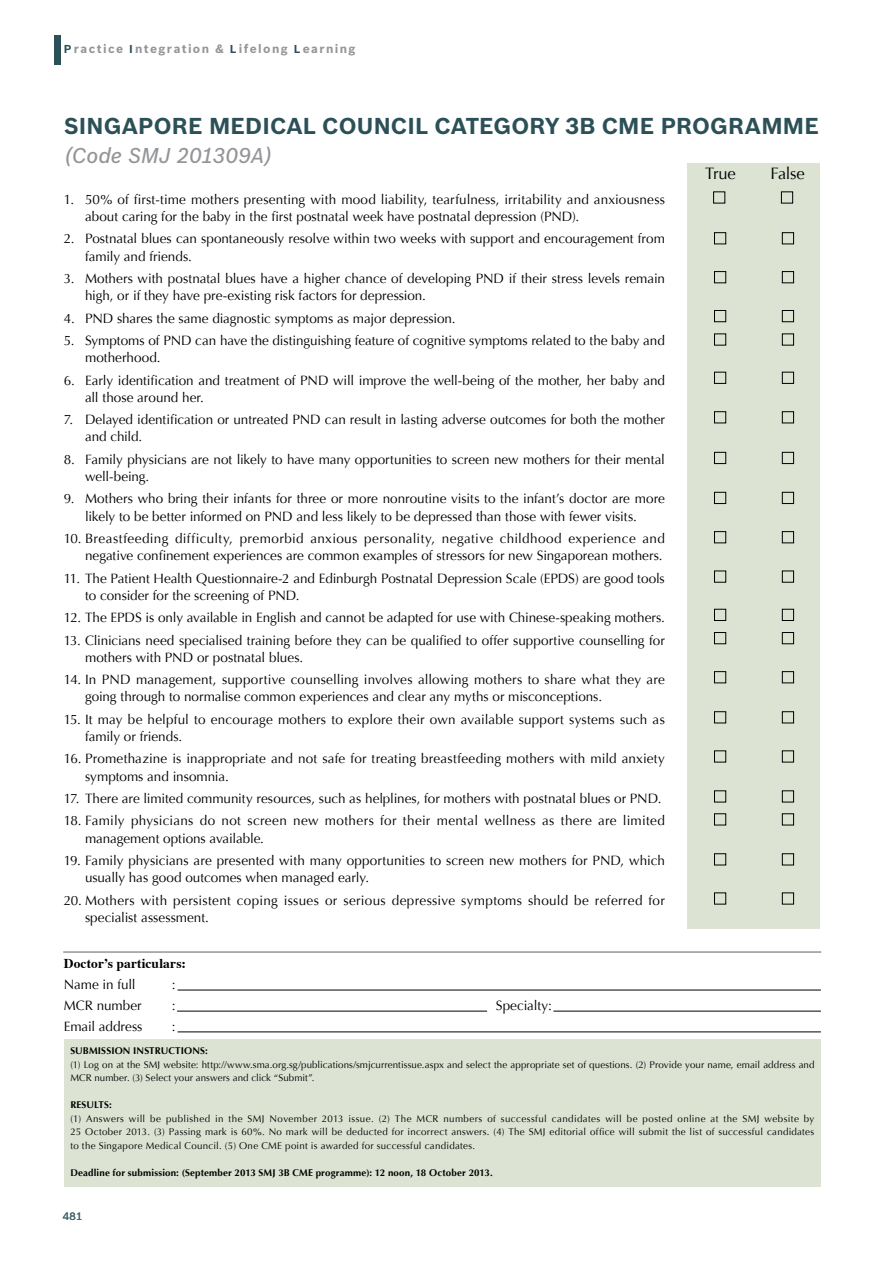
<style>
.page{position:relative;width:893px;height:1263px;background:#fff}
.page>*{position:absolute;margin:0;border:0;box-sizing:border-box;transform-origin:0 0}
.t1{font:700 22.5px "Bosch Sans";letter-spacing:.005em;color:#2b5057}
.t2{font:italic 500 21px "Bosch Sans";letter-spacing:-.01em;color:#939598}
.t3{font:16.5px "Optima";letter-spacing:-.025em;color:#000}
.t4{font:13.5px/17.2px "Optima";color:#000}
.t5{font:13.5px/17.2px "Optima";letter-spacing:.02em;color:#000}
.t6{font:700 13.5px "Times";letter-spacing:.01em;color:#000}
.t7{font:700 12px "Bosch Sans";letter-spacing:.115em;color:#939598}
.t8{font:500 10.5px "Bosch Sans";color:#4b6a70}
.t9{font:9.75px/13.5px "Optima";letter-spacing:.01em;color:#000}
.t10{font:700 9.75px "Optima";letter-spacing:.015em;color:#000}
.s1{font-size:11.25px;color:#2b5057}
</style>
<div class="page">
<div style="left:54px;top:35px;width:7px;height:29px;background:#2b5057"></div>
<div style="left:687px;top:163px;width:133px;height:765px;background:#dce3d3"></div>
<hr style="left:63px;top:951px;width:758px;height:2px;background:#939598">
<div style="left:64px;top:1039px;width:757px;height:147px;background:#dce3d3"></div>
<hr style="left:178px;top:990px;width:643px;height:1px;background:#000">
<hr style="left:178px;top:1031px;width:643px;height:1px;background:#000">
<hr style="left:177px;top:1011px;width:310px;height:1px;background:#000">
<hr style="left:553px;top:1011px;width:268px;height:1px;background:#000">
<div style="left:713px;top:191px;width:12px;height:12px;border:1px solid #000"></div>
<div style="left:781px;top:191px;width:12px;height:12px;border:1px solid #000"></div>
<div style="left:714px;top:232px;width:12px;height:12px;border:1px solid #000"></div>
<div style="left:782px;top:232px;width:12px;height:12px;border:1px solid #000"></div>
<div style="left:714px;top:271px;width:12px;height:12px;border:1px solid #000"></div>
<div style="left:782px;top:271px;width:12px;height:12px;border:1px solid #000"></div>
<div style="left:714px;top:310px;width:12px;height:12px;border:1px solid #000"></div>
<div style="left:782px;top:310px;width:12px;height:12px;border:1px solid #000"></div>
<div style="left:714px;top:333px;width:12px;height:12px;border:1px solid #000"></div>
<div style="left:782px;top:333px;width:12px;height:12px;border:1px solid #000"></div>
<div style="left:714px;top:372px;width:12px;height:12px;border:1px solid #000"></div>
<div style="left:782px;top:372px;width:12px;height:12px;border:1px solid #000"></div>
<div style="left:714px;top:411px;width:12px;height:12px;border:1px solid #000"></div>
<div style="left:782px;top:411px;width:12px;height:12px;border:1px solid #000"></div>
<div style="left:714px;top:452px;width:12px;height:12px;border:1px solid #000"></div>
<div style="left:782px;top:452px;width:12px;height:12px;border:1px solid #000"></div>
<div style="left:714px;top:492px;width:12px;height:12px;border:1px solid #000"></div>
<div style="left:782px;top:492px;width:12px;height:12px;border:1px solid #000"></div>
<div style="left:714px;top:531px;width:12px;height:12px;border:1px solid #000"></div>
<div style="left:782px;top:531px;width:12px;height:12px;border:1px solid #000"></div>
<div style="left:714px;top:571px;width:12px;height:12px;border:1px solid #000"></div>
<div style="left:782px;top:571px;width:12px;height:12px;border:1px solid #000"></div>
<div style="left:714px;top:609px;width:12px;height:12px;border:1px solid #000"></div>
<div style="left:782px;top:609px;width:12px;height:12px;border:1px solid #000"></div>
<div style="left:714px;top:632px;width:12px;height:12px;border:1px solid #000"></div>
<div style="left:782px;top:632px;width:12px;height:12px;border:1px solid #000"></div>
<div style="left:714px;top:671px;width:12px;height:12px;border:1px solid #000"></div>
<div style="left:782px;top:671px;width:12px;height:12px;border:1px solid #000"></div>
<div style="left:714px;top:750px;width:12px;height:12px;border:1px solid #000"></div>
<div style="left:782px;top:750px;width:12px;height:12px;border:1px solid #000"></div>
<div style="left:714px;top:790px;width:12px;height:12px;border:1px solid #000"></div>
<div style="left:782px;top:790px;width:12px;height:12px;border:1px solid #000"></div>
<div style="left:714px;top:813px;width:12px;height:12px;border:1px solid #000"></div>
<div style="left:782px;top:813px;width:12px;height:12px;border:1px solid #000"></div>
<div style="left:714px;top:853px;width:12px;height:12px;border:1px solid #000"></div>
<div style="left:782px;top:853px;width:12px;height:12px;border:1px solid #000"></div>
<div style="left:714px;top:711px;width:12px;height:12px;border:1px solid #000"></div>
<div style="left:782px;top:711px;width:12px;height:12px;border:1px solid #000"></div>
<div style="left:714px;top:892px;width:12px;height:12px;border:1px solid #000"></div>
<div style="left:782px;top:892px;width:12px;height:12px;border:1px solid #000"></div>
<p class="t7" style="left:64px;top:41px;width:293px"><span class="s1">P</span>ractice <span class="s1">I</span>ntegration &amp; <span class="s1">L</span>ifelong <span class="s1">L</span>earning</p>
<h1 class="t1" style="left:64px;top:111px;width:40px">SINGA</h1>
<h1 class="t1" style="left:138px;top:111px;width:33px">PORE</h1>
<h1 class="t1" style="left:209px;top:111px;width:131px">MEDICAL COUNC</h1>
<h1 class="t1" style="left:407px;top:111px;width:44px">IL CATEGORY</h1>
<h1 class="t1" style="left:565px;top:111px;width:55px">3B CME</h1>
<h1 class="t1" style="left:661px;top:111px;width:34px">PROGRAMME</h1>
<h2 class="t2" style="left:64px;top:142px;width:210px">(Code SMJ 201309A)</h2>
<p class="t4" style="left:85px;top:191px;width:581px;text-indent:-21px">1. 50% of first-time mothers presenting with mood liability, tearfulness, irritability and anxiousness about caring for the baby in the first postnatal week have postnatal depression (PND).</p>
<p class="t4" style="left:85px;top:230px;width:581px;text-indent:-21px">2. Postnatal blues can spontaneously resolve within two weeks with support and encouragement from family and friends.</p>
<p class="t4" style="left:85px;top:270px;width:581px;text-indent:-21px">3. Mothers with postnatal blues have a higher chance of developing PND if their stress levels remain high, or if they have pre-existing risk factors for depression.</p>
<p class="t4" style="left:64px;top:309px;width:393px">4. PND shares the same diagnostic symptoms as major depression.</p>
<p class="t4" style="left:85px;top:332px;width:581px;text-indent:-21px">5. Symptoms of PND can have the distinguishing feature of cognitive symptoms related to the baby and motherhood.</p>
<p class="t4" style="left:85px;top:371px;width:582px;text-indent:-21px">6. Early identification and treatment of PND will improve the well-being of the mother, her baby and all those around her.</p>
<p class="t4" style="left:85px;top:411px;width:581px;text-indent:-21px">7. Delayed identification or untreated PND can result in lasting adverse outcomes for both the mother and child.</p>
<p class="t4" style="left:85px;top:451px;width:581px;text-indent:-21px">8. Family physicians are not likely to have many opportunities to screen new mothers for their mental well-being.</p>
<p class="t4" style="left:64px;top:490px;width:603px;text-align:center">9. Mothers who bring their infants for three or more nonroutine visits to the infant’s doctor are more likely to be better informed on PND and less likely to be depressed than those with fewer visits.</p>
<p class="t4" style="left:64px;top:530px;width:603px;text-align:right">10. Breastfeeding difficulty, premorbid anxious personality, negative childhood experience and negative confinement experiences are common examples of stressors for new Singaporean mothers.</p>
<p class="t4" style="left:85px;top:569px;width:581px;text-indent:-21px">11. The Patient Health Questionnaire-2 and Edinburgh Postnatal Depression Scale (EPDS) are good tools to consider for the screening of PND.</p>
<p class="t4" style="left:64px;top:609px;width:603px">12. The EPDS is only available in English and cannot be adapted for use with Chinese-speaking mothers.</p>
<p class="t4" style="left:85px;top:631px;width:581px;text-indent:-21px">13. Clinicians need specialised training before they can be qualified to offer supportive counselling for mothers with PND or postnatal blues.</p>
<p class="t4" style="left:85px;top:671px;width:581px;text-indent:-21px">14. In PND management, supportive counselling involves allowing mothers to share what they are going through to normalise common experiences and clear any myths or misconceptions.</p>
<p class="t4" style="left:85px;top:711px;width:581px;text-indent:-21px">15. It may be helpful to encourage mothers to explore their own available support systems such as family or friends.</p>
<p class="t4" style="left:85px;top:750px;width:581px;text-indent:-21px">16. Promethazine is inappropriate and not safe for treating breastfeeding mothers with mild anxiety symptoms and insomnia.</p>
<p class="t4" style="left:64px;top:790px;width:599px">17. There are limited community resources, such as helplines, for mothers with postnatal blues or PND.</p>
<p class="t5" style="left:85px;top:812px;width:581px;text-indent:-21px">18. Family physicians do not screen new mothers for their mental wellness as there are limited management options available.</p>
<p class="t4" style="left:85px;top:852px;width:581px;text-indent:-21px">19. Family physicians are presented with many opportunities to screen new mothers for PND, which usually has good outcomes when managed early.</p>
<p class="t5" style="left:85px;top:891px;width:581px;text-indent:-21px">20. Mothers with persistent coping issues or serious depressive symptoms should be referred for specialist assessment.</p>
<p class="t6" style="left:64px;top:950px;width:124px">Doctor’s particulars:</p>
<p class="t4" style="left:64px;top:974px;width:80px;line-height:21px">Name in full<br>MCR number<br>Email address</p>
<p class="t3" style="left:705px;top:163px;width:32px">True</p>
<p class="t3" style="left:770px;top:163px;width:36px">False</p>
<p class="t10" style="left:70px;top:1045px;width:139px">SUBMISSION INSTRUCTIONS:</p>
<p class="t9" style="left:70px;top:1058px;width:746px">(1) Log on at the SMJ website: http://www.sma.org.sg/publications/smjcurrentissue.aspx and select the appropriate set of questions. (2) Provide your name, email address and<br>MCR number. (3) Select your answers and click “Submit”.</p>
<p class="t10" style="left:70px;top:1099px;width:43px">RESULTS:</p>
<p class="t9" style="left:70px;top:1112px;width:746px;text-align:justify">(1) Answers will be published in the SMJ November 2013 issue. (2) The MCR numbers of successful candidates will be posted online at the SMJ website by 25 October 2013. (3) Passing mark is 60%. No mark will be deducted for incorrect answers. (4) The SMJ editorial office will submit the list of successful candidates to the Singapore Medical Council. (5) One CME point is awarded for successful candidates.</p>
<p class="t10" style="left:70px;top:1167px;width:424px">Deadline for submission: (September 2013 SMJ 3B CME programme): 12 noon, 18 October 2013.</p>
<p class="t8" style="left:63px;top:1210px;width:21px">481</p>
</div>
